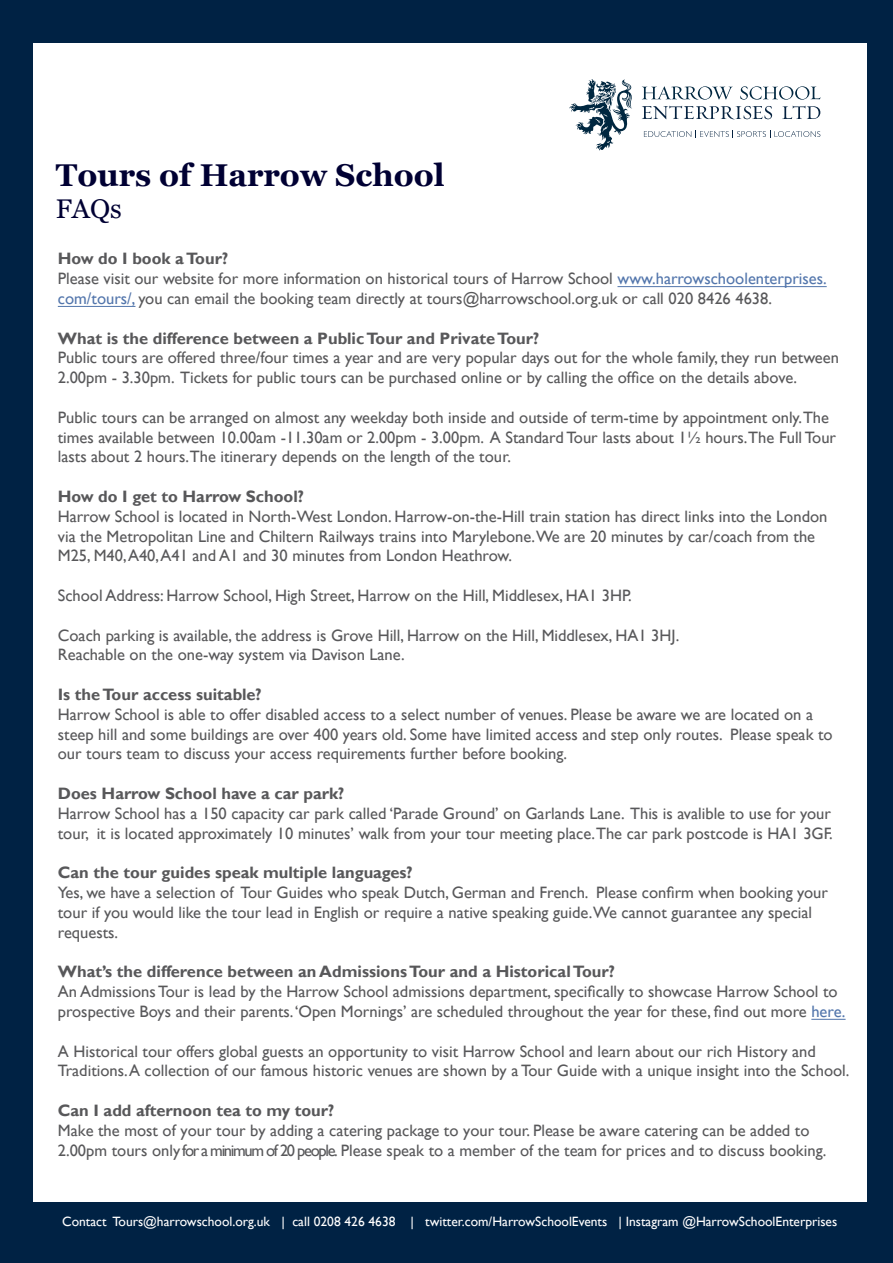
<style>
.page{position:relative;width:893px;height:1263px;background:#024}
.page>*{position:absolute;margin:0;border:0;box-sizing:border-box;transform-origin:0 0}
.t1{font:700 31.5px "Georgia";color:#003}
.t2{font:27px "Georgia";color:#003}
.t3{font:16.5px/19.8px "Gill Sans";color:#58585a}
.t4{font:13.5px "Gill Sans";color:#fff}
.s1{font-weight:700}
.s2{color:#5376ac}
</style>
<div class="page">
<div style="left:33px;top:44px;width:834px;height:1158px;background:#fff"></div>
<svg style="left:569px;top:79px;width:251px;height:72px"></svg>
<hr style="left:617px;top:286px;width:210px;height:1px;background:#5376ac">
<hr style="left:58px;top:306px;width:77px;height:1px;background:#5376ac">
<hr style="left:811px;top:1019px;width:35px;height:1px;background:#5376ac">
<p class="t1" style="left:56px;top:154px;width:390px">Tours of Harrow School</p>
<p class="t2" style="left:56px;top:192px;width:68px">FAQs</p>
<p class="t3" style="left:58px;top:249px;width:770px"><span class="s1">How do I book a Tour?<br></span>Please visit our website for more information on historical tours of Harrow School <span class="s2">www.harrowschoolenterprises. com/tours/,</span> you can email the booking team directly at tours@harrowschool.org.uk or call 020 8426 4638.</p>
<p class="t3" style="left:58px;top:328px;width:783px"><span class="s1">What is the difference between a Public Tour and Private Tour?<br></span>Public tours are offered three/four times a year and are very popular days out for the whole family, they run between<br>2.00pm - 3.30pm. Tickets for public tours can be purchased online or by calling the office on the details above.</p>
<p class="t3" style="left:58px;top:408px;width:780px">Public tours can be arranged on almost any weekday both inside and outside of term-time by appointment only. The times available between 10.00am -11.30am or 2.00pm - 3.00pm. A Standard Tour lasts about 1½ hours. The Full Tour lasts about 2 hours. The itinerary depends on the length of the tour.</p>
<p class="t3" style="left:58px;top:487px;width:771px"><span class="s1">How do I get to Harrow School?<br></span>Harrow School is located in North-West London. Harrow-on-the-Hill train station has direct links into the London via the Metropolitan Line and Chiltern Railways trains into Marylebone. We are 20 minutes by car/coach from the M25, M40, A40, A41 and A1 and 30 minutes from London Heathrow.</p>
<p class="t3" style="left:58px;top:586px;width:575px">School Address: Harrow School, High Street, Harrow on the Hill, Middlesex, HA1 3HP.</p>
<p class="t3" style="left:58px;top:625px;width:623px">Coach parking is available, the address is Grove Hill, Harrow on the Hill, Middlesex, HA1 3HJ.<br>Reachable on the one-way system via Davison Lane.</p>
<p class="t3" style="left:58px;top:685px;width:776px"><span class="s1">Is the Tour access suitable?<br></span>Harrow School is able to offer disabled access to a select number of venues. Please be aware we are located on a steep hill and some buildings are over 400 years old. Some have limited access and step only routes. Please speak to our tours team to discuss your access requirements further before booking.</p>
<p class="t3" style="left:58px;top:784px;width:776px"><span class="s1">Does Harrow School have a car park?<br></span>Harrow School has a 150 capacity car park called ‘Parade Ground’ on Garlands Lane. This is avalible to use for your tour, it is located approximately 10 minutes’ walk from your tour meeting place. The car park postcode is HA1 3GF.</p>
<p class="t3" style="left:58px;top:863px;width:772px"><span class="s1">Can the tour guides speak multiple languages?<br></span>Yes, we have a selection of Tour Guides who speak Dutch, German and French. Please confirm when booking your tour if you would like the tour lead in English or require a native speaking guide. We cannot guarantee any special requests.</p>
<p class="t3" style="left:58px;top:962px;width:789px"><span class="s1">What’s the difference between an Admissions Tour and a Historical Tour?<br></span>An Admissions Tour is lead by the Harrow School admissions department, specifically to showcase Harrow School to prospective Boys and their parents. ‘Open Mornings’ are scheduled throughout the year for these, find out more <span class="s2">here.</span></p>
<p class="t3" style="left:58px;top:1041px;width:793px">A Historical tour offers global guests an opportunity to visit Harrow School and learn about our rich History and<br>Traditions. A collection of our famous historic venues are shown by a Tour Guide with a unique insight into the School.</p>
<p class="t3" style="left:58px;top:1101px;width:770px"><span class="s1">Can I add afternoon tea to my tour?<br></span>Make the most of your tour by adding a catering package to your tour. Please be aware catering can be added to<br>2.00pm tours only for a minimum of 20 people. Please speak to a member of the team for prices and to discuss booking.</p>
<p class="t4" style="left:62px;top:1213px;width:777px">Contact Tours@harrowschool.org.uk | call 0208 426 4638 | twitter.com/HarrowSchoolEvents | Instagram @HarrowSchoolEnterprises</p>
</div>
